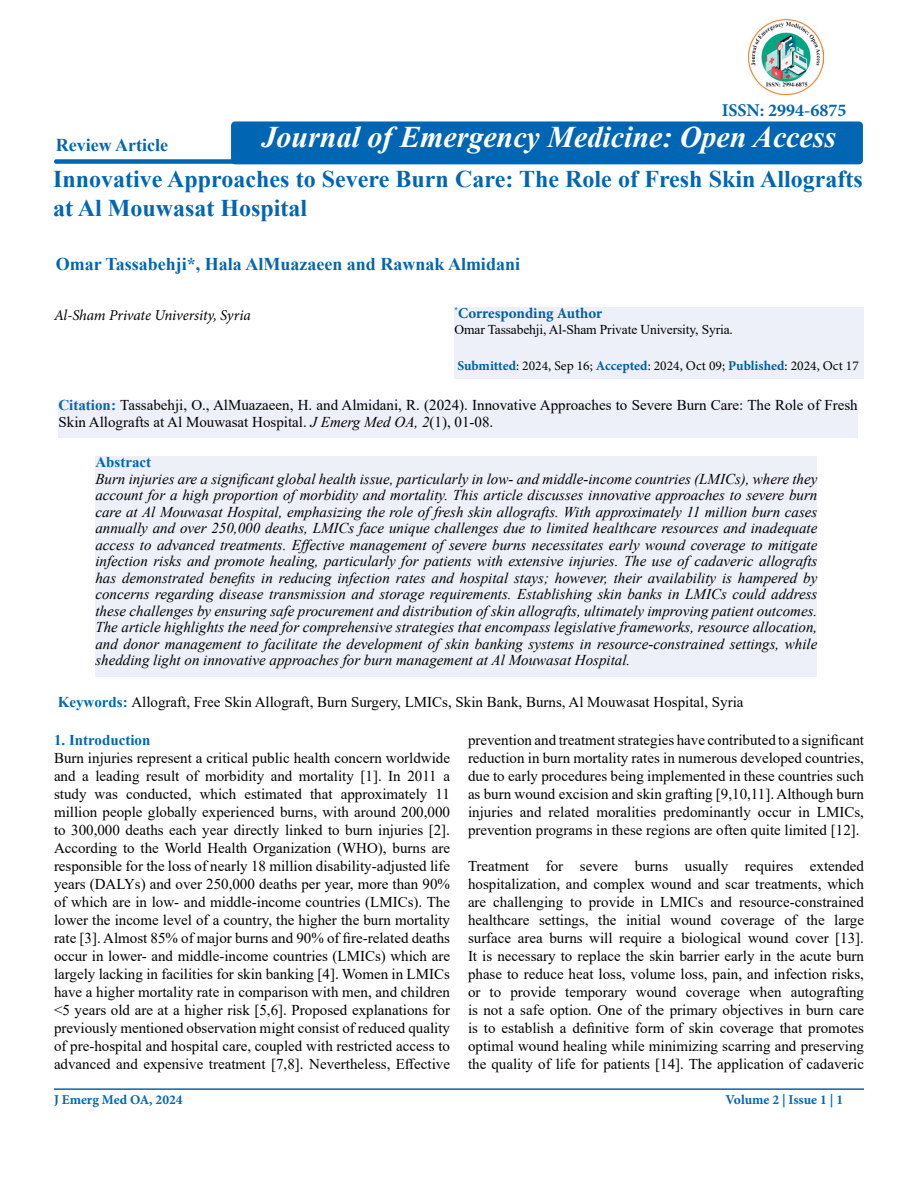
<style>
.page{position:relative;width:918px;height:1188px;background:#fff}
.page>*{position:absolute;margin:0;border:0;box-sizing:border-box;transform-origin:0 0}
.t1{font:italic 700 30px "Times New Roman";color:#fff}
.t2{font:700 24px/28.8px "Times New Roman";color:#0066b3}
.t3{font:700 18px "Times New Roman";color:#0066b3}
.t4{font:700 18px "Minion Pro";color:#0066b3}
.t5{font:15px/18px "Times New Roman";color:#000;text-align:justify}
.t6{font:italic 15px/16.5px "Times New Roman";color:#000;text-align:justify}
.t7{font:italic 15px "Minion Pro";letter-spacing:-.005em;color:#000}
.t8{font:700 15px "Times New Roman";color:#0066b3}
.t9{font:700 15px "Minion Pro";color:#005da4}
.t10{font:13.5px "Minion Pro";color:#000}
.t11{font:13.5px "Times New Roman";letter-spacing:-.01em;color:#000}
.t12{font:700 13.5px "Minion Pro";color:#0066b3}
.s1{font-weight:700;color:#005da4}
.s2{font-weight:700;color:#0066b3}
.s3{font-style:italic}
</style>
<div class="page">
<div style="left:58px;top:400px;width:800px;height:37px;background:#eef0f9"></div>
<div style="left:54px;top:159px;width:523px;height:5px;background:#0066b3;border-radius:2px"></div>
<hr style="left:54px;top:1088px;width:810px;height:2px;background:#0066b3">
<div style="left:455px;top:307px;width:409px;height:72px;background:#eef0f9"></div>
<div style="left:95px;top:456px;width:722px;height:221px;background:#eef0f9"></div>
<img style="left:749px;top:20px;width:75px;height:75px">
<div style="left:231px;top:121px;width:632px;height:43px;background:#0066b3;border-radius:4px"></div>
<p class="t3" style="left:56px;top:132px;width:114px">Review Article</p>
<p class="t4" style="left:722px;top:97px;width:126px">ISSN: 2994-6875</p>
<h1 class="t1" style="left:262px;top:116px;width:576px">Journal of Emergency Medicine: Open Access</h1>
<h2 class="t2" style="left:53px;top:164px;width:811px">Innovative Approaches to Severe Burn Care: The Role of Fresh Skin Allografts at Al Mouwasat Hospital</h2>
<p class="t3" style="left:56px;top:251px;width:466px">Omar Tassabehji*, Hala AlMuazaeen and Rawnak Almidani</p>
<p class="t7" style="left:54px;top:305px;width:198px">Al-Sham Private University, Syria</p>
<p class="t9" style="left:455px;top:302px;width:149px"><sup>*</sup>Corresponding Author</p>
<p class="t11" style="left:455px;top:320px;width:280px">Omar Tassabehji, Al-Sham Private University, Syria.</p>
<p class="t10" style="left:457px;top:357px;width:403px"><span class="s1">Submitted</span>: 2024, Sep 16; <span class="s1">Accepted</span>: 2024, Oct 09; <span class="s1">Published</span>: 2024, Oct 17</p>
<p class="t5" style="left:58px;top:396px;width:801px;line-height:16.5px"><span class="s2">Citation:</span> Tassabehji, O., AlMuazaeen, H. and Almidani, R. (2024). Innovative Approaches to Severe Burn Care: The Role of Fresh<br>Skin Allografts at Al Mouwasat Hospital. <span class="s3">J Emerg Med OA, 2</span>(1), 01-08.</p>
<p class="t8" style="left:95px;top:451px;width:57px">Abstract</p>
<p class="t6" style="left:95px;top:470px;width:723px">Burn injuries are a significant global health issue, particularly in low- and middle-income countries (LMICs), where they account for a high proportion of morbidity and mortality. This article discusses innovative approaches to severe burn care at Al Mouwasat Hospital, emphasizing the role of fresh skin allografts. With approximately 11 million burn cases annually and over 250,000 deaths, LMICs face unique challenges due to limited healthcare resources and inadequate access to advanced treatments. Effective management of severe burns necessitates early wound coverage to mitigate infection risks and promote healing, particularly for patients with extensive injuries. The use of cadaveric allografts has demonstrated benefits in reducing infection rates and hospital stays; however, their availability is hampered by concerns regarding disease transmission and storage requirements. Establishing skin banks in LMICs could address these challenges by ensuring safe procurement and distribution of skin allografts, ultimately improving patient outcomes.<br>The article highlights the need for comprehensive strategies that encompass legislative frameworks, resource allocation, and donor management to facilitate the development of skin banking systems in resource-constrained settings, while shedding light on innovative approaches for burn management at Al Mouwasat Hospital.</p>
<p class="t5" style="left:58px;top:693px;width:687px"><span class="s2">Keywords:</span> Allograft, Free Skin Allograft, Burn Surgery, LMICs, Skin Bank, Burns, Al Mouwasat Hospital, Syria</p>
<p class="t8" style="left:54px;top:729px;width:98px">1. Introduction</p>
<p class="t5" style="left:54px;top:748px;width:398px">Burn injuries represent a critical public health concern worldwide and a leading result of morbidity and mortality [1]. In 2011 a study was conducted, which estimated that approximately 11 million people globally experienced burns, with around 200,000 to 300,000 deaths each year directly linked to burn injuries [2].<br>According to the World Health Organization (WHO), burns are responsible for the loss of nearly 18 million disability-adjusted life years (DALYs) and over 250,000 deaths per year, more than 90% of which are in low- and middle-income countries (LMICs). The lower the income level of a country, the higher the burn mortality rate [3]. Almost 85% of major burns and 90% of fire-related deaths occur in lower- and middle-income countries (LMICs) which are largely lacking in facilities for skin banking [4]. Women in LMICs have a higher mortality rate in comparison with men, and children &lt;5 years old are at a higher risk [5,6]. Proposed explanations for previously mentioned observation might consist of reduced quality of pre-hospital and hospital care, coupled with restricted access to advanced and expensive treatment [7,8]. Nevertheless, Effective</p>
<p class="t5" style="left:468px;top:730px;width:398px">prevention and treatment strategies have contributed to a significant reduction in burn mortality rates in numerous developed countries, due to early procedures being implemented in these countries such as burn wound excision and skin grafting [9,10,11]. Although burn injuries and related moralities predominantly occur in LMICs, prevention programs in these regions are often quite limited [12].</p>
<p class="t5" style="left:468px;top:856px;width:398px">Treatment for severe burns usually requires extended hospitalization, and complex wound and scar treatments, which are challenging to provide in LMICs and resource-constrained healthcare settings, the initial wound coverage of the large surface area burns will require a biological wound cover [13].<br>It is necessary to replace the skin barrier early in the acute burn phase to reduce heat loss, volume loss, pain, and infection risks, or to provide temporary wound coverage when autografting is not a safe option. One of the primary objectives in burn care is to establish a definitive form of skin coverage that promotes optimal wound healing while minimizing scarring and preserving the quality of life for patients [14]. The application of cadaveric</p>
<p class="t12" style="left:54px;top:1090px;width:130px">J Emerg Med OA, 2024</p>
<p class="t12" style="left:726px;top:1090px;width:119px">Volume 2 | Issue 1 | 1</p>
</div>
